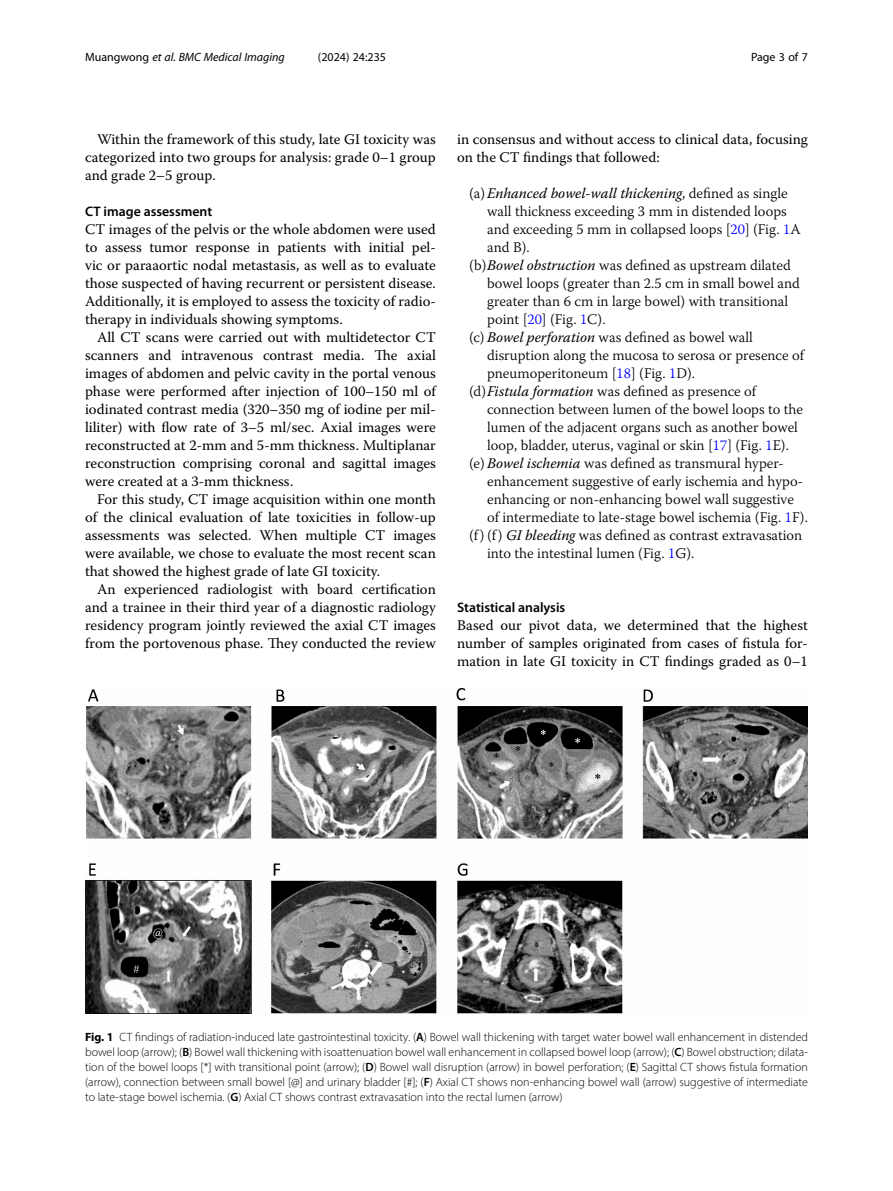
<style>
.page{position:relative;width:893px;height:1191px;background:#fff}
.page>*{position:absolute;margin:0;border:0;box-sizing:border-box;transform-origin:0 0}
.Body_Text_Indent{font:14.7px/18px "Warnock Pro";color:#000;text-align:justify}
.Ordered_L1{font:300 14.7px/18px "Warnock Pro";color:#000}
.Body_Text{font:14.7px/18px "Warnock Pro";color:#000;text-align:justify}
.Head_2{font:600 13.8px "Myriad Pro";color:#000}
.Figure_Caption{font:300 12px/15px "Myriad Pro";color:#000;text-align:justify}
.t1{font:italic 12px "Myriad Pro";color:#000}
.t2{font:12px "Myriad Pro";color:#000}
.s1{font-style:normal}
.s2{font-weight:400;font-style:italic}
.s3{color:#00f}
.s4{font-weight:700}
.s5{font-weight:600}
</style>
<div class="page">
<img style="left:85px;top:688px;width:723px;height:326px">
<p class="t1" style="left:85px;top:50px;width:201px"><span class="s1">Muangwong</span> et al. BMC Medical Imaging</p>
<p class="t2" style="left:318px;top:50px;width:70px">(2024) 24:235</p>
<p class="t2" style="left:751px;top:50px;width:58px">Page 3 of 7</p>
<p class="Body_Text_Indent" style="left:85px;top:130px;width:352px;text-indent:12px">Within the framework of this study, late GI toxicity was categorized into two groups for analysis: grade 0–1 group and grade 2–5 group.</p>
<p class="Head_2" style="left:85px;top:203px;width:129px">CT image assessment</p>
<p class="Body_Text" style="left:85px;top:220px;width:352px">CT images of the pelvis or the whole abdomen were used to assess tumor response in patients with initial pel&shy;vic or paraaortic nodal metastasis, as well as to evaluate those suspected of having recurrent or persistent disease.<br>Additionally, it is employed to assess the toxicity of radio&shy;therapy in individuals showing symptoms.</p>
<p class="Body_Text_Indent" style="left:85px;top:328px;width:352px;text-indent:12px">All CT scans were carried out with multidetector CT scanners and intravenous contrast media. The axial images of abdomen and pelvic cavity in the portal venous phase were performed after injection of 100–150 ml of iodinated contrast media (320–350 mg of iodine per mil&shy;liliter) with flow rate of 3–5 ml/sec. Axial images were reconstructed at 2-mm and 5-mm thickness. Multiplanar reconstruction comprising coronal and sagittal images were created at a 3-mm thickness.</p>
<p class="Body_Text_Indent" style="left:85px;top:490px;width:352px;text-indent:12px">For this study, CT image acquisition within one month of the clinical evaluation of late toxicities in follow-up assessments was selected. When multiple CT images were available, we chose to evaluate the most recent scan that showed the highest grade of late GI toxicity.</p>
<p class="Body_Text_Indent" style="left:85px;top:580px;width:352px;text-indent:12px">An experienced radiologist with board certification and a trainee in their third year of a diagnostic radiology residency program jointly reviewed the axial CT images from the portovenous phase. They conducted the review</p>
<p class="Body_Text_Indent" style="left:457px;top:130px;width:352px">in consensus and without access to clinical data, focusing on the CT findings that followed:</p>
<p class="Ordered_L1" style="left:487px;top:184px;width:315px;text-indent:-18px">(a)<span class="s2">Enhanced bowel-wall thickening</span>, defined as single wall thickness exceeding 3 mm in distended loops and exceeding 5 mm in collapsed loops [<span class="s3">20</span>] (Fig. <span class="s3">1</span>A and B).</p>
<p class="Ordered_L1" style="left:487px;top:256px;width:314px;text-indent:-18px">(b)<span class="s2">Bowel obstruction</span> was defined as upstream dilated bowel loops (greater than 2.5 cm in small bowel and greater than 6 cm in large bowel) with transitional point [<span class="s3">20</span>] (Fig. <span class="s3">1</span>C).</p>
<p class="Ordered_L1" style="left:487px;top:328px;width:318px;text-indent:-18px">(c) <span class="s2">Bowel perforation</span> was defined as bowel wall disruption along the mucosa to serosa or presence of pneumoperitoneum [<span class="s3">18</span>] (Fig. <span class="s3">1</span>D).</p>
<p class="Ordered_L1" style="left:487px;top:382px;width:318px;text-indent:-18px">(d)<span class="s2">Fistula formation</span> was defined as presence of connection between lumen of the bowel loops to the lumen of the adjacent organs such as another bowel loop, bladder, uterus, vaginal or skin [<span class="s3">17</span>] (Fig. <span class="s3">1</span>E).</p>
<p class="Ordered_L1" style="left:487px;top:454px;width:322px;text-indent:-18px">(e)<span class="s2">Bowel ischemia</span> was defined as transmural hyper&shy;enhancement suggestive of early ischemia and hypo&shy;enhancing or non-enhancing bowel wall suggestive of intermediate to late-stage bowel ischemia (Fig. <span class="s3">1</span>F).</p>
<p class="Ordered_L1" style="left:487px;top:526px;width:317px;text-indent:-18px">(f) (f) <span class="s2">GI bleeding</span> was defined as contrast extravasation into the intestinal lumen (Fig. <span class="s3">1</span>G).</p>
<p class="Head_2" style="left:457px;top:599px;width:110px">Statistical analysis</p>
<p class="Body_Text" style="left:457px;top:616px;width:352px">Based our pivot data, we determined that the highest number of samples originated from cases of fistula for&shy;mation in late GI toxicity in CT findings graded as 0–1</p>
<p class="Figure_Caption" style="left:85px;top:1029px;width:724px"><span class="s4">Fig. 1</span> CT findings of radiation-induced late gastrointestinal toxicity. (<span class="s5">A</span>) Bowel wall thickening with target water bowel wall enhancement in distended bowel loop (arrow); (<span class="s5">B</span>) Bowel wall thickening with isoattenuation bowel wall enhancement in collapsed bowel loop (arrow); (<span class="s5">C</span>) Bowel obstruction; dilata&shy;tion of the bowel loops [*] with transitional point (arrow); (<span class="s5">D</span>) Bowel wall disruption (arrow) in bowel perforation; (<span class="s5">E</span>) Sagittal CT shows fistula formation (arrow), connection between small bowel [@] and urinary bladder [#]; (<span class="s5">F</span>) Axial CT shows non-enhancing bowel wall (arrow) suggestive of intermediate to late-stage bowel ischemia. (<span class="s5">G</span>) Axial CT shows contrast extravasation into the rectal lumen (arrow)</p>
</div>
